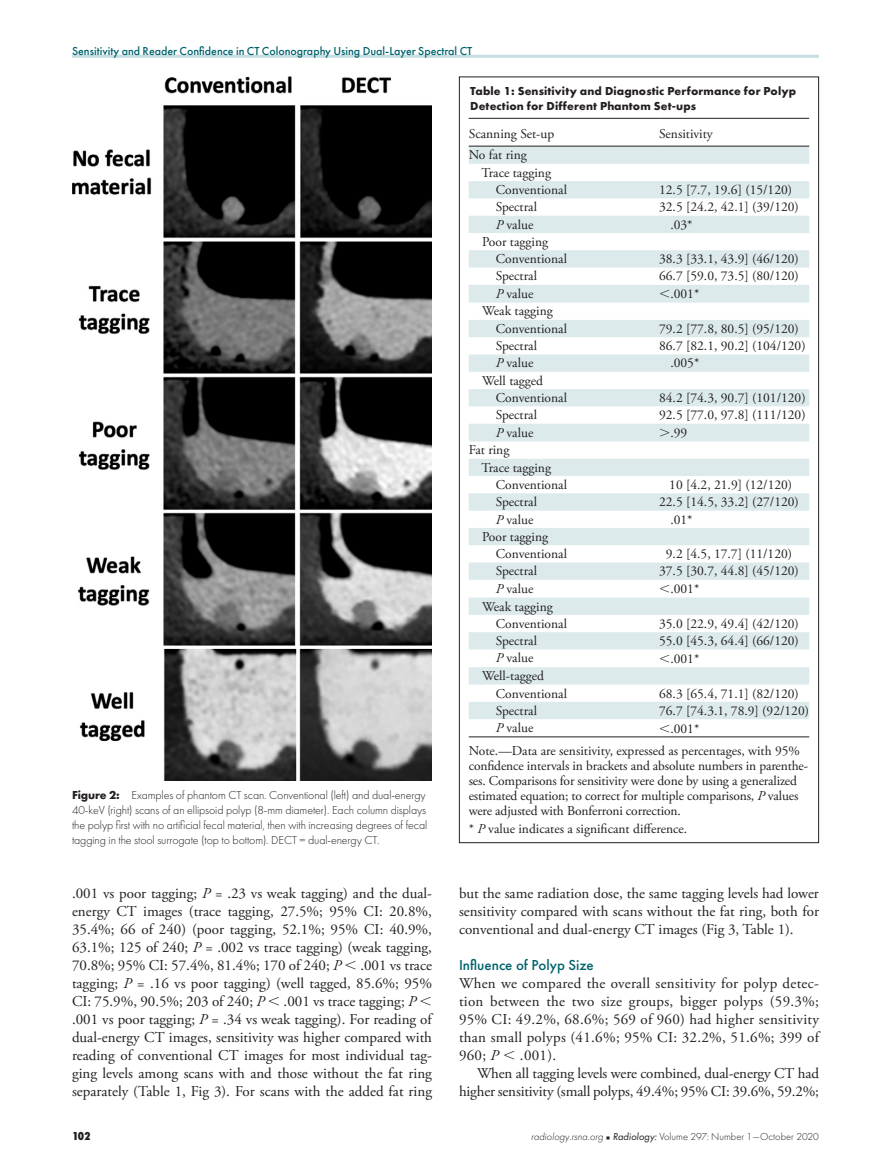
<style>
.page{position:relative;width:891px;height:1175px;background:#fff}
.page>*{position:absolute;margin:0;border:0;box-sizing:border-box;transform-origin:0 0}
.t1{font:15px/18px "Adobe Garamond Pro";color:#231f20;text-align:justify}
.t2{font:500 15px "Futura PT";color:#00636d}
.t3{font:13.5px/17.2px "Adobe Garamond Pro";color:#231f20}
.t4{font:300 12px/15px "Futura PT";letter-spacing:-.01em;color:#231f20}
.t5{font:700 12px/15px "Futura PT";letter-spacing:.01em;color:#231f20}
.t6{font:500 12px "Futura PT";color:#00636d}
.t7{font:800 12px "Futura PT Cond";color:#231f20}
.t8{font:300 10.5px "Futura PT";color:#231f20}
.s1{font-style:italic}
.s2{font-family:"Universal Greekwith Math Pi"}
.s3{font-weight:700}
.s4{font-family:"Universal Newswith Comm Pi";font-weight:400;font-size:6px}
.s5{font-weight:400;font-style:italic}
</style>
<div class="page">
<hr style="left:72px;top:55px;width:747px;height:3px;background:#c6dee1">
<svg style="left:469px;top:147px;width:340px;height:572px;fill:#e3eeef"></svg>
<hr style="left:469px;top:146px;width:190px;height:1px;background:#231f20">
<hr style="left:659px;top:146px;width:150px;height:1px;background:#231f20">
<hr style="left:469px;top:736px;width:190px;height:1px;background:#231f20">
<hr style="left:659px;top:736px;width:150px;height:1px;background:#231f20">
<hr style="left:469px;top:118px;width:190px;height:1px;background:#231f20">
<hr style="left:659px;top:118px;width:150px;height:1px;background:#231f20">
<img style="left:72px;top:77px;width:360px;height:703px">
<p class="t6" style="left:72px;top:44px;width:402px">Sensitivity and Reader Confidence in CT Colonography Using Dual-Layer Spectral CT</p>
<p class="t5" style="left:470px;top:84px;width:327px">Table 1: Sensitivity and Diagnostic Performance for Polyp<br>Detection for Different Phantom Set-ups</p>
<p class="t3" style="left:469px;top:125px;width:87px">Scanning Set-up</p>
<p class="t3" style="left:659px;top:125px;width:55px">Sensitivity</p>
<p class="t3" style="left:469px;top:147px;width:60px">No fat ring</p>
<p class="t3" style="left:482px;top:164px;width:71px">Trace tagging</p>
<p class="t3" style="left:496px;top:181px;width:73px">Conventional</p>
<p class="t3" style="left:659px;top:181px;width:135px">12.5 [7.7, 19.6] (15/120)</p>
<p class="t3" style="left:496px;top:199px;width:43px">Spectral</p>
<p class="t3" style="left:659px;top:199px;width:141px">32.5 [24.2, 42.1] (39/120)</p>
<p class="t3" style="left:496px;top:216px;width:39px"><span class="s1">P</span> value</p>
<p class="t3" style="left:670px;top:216px;width:24px">.03*</p>
<p class="t3" style="left:496px;top:233px;width:73px;text-indent:-14px">Poor tagging<br>Conventional</p>
<p class="t3" style="left:659px;top:251px;width:141px">38.3 [33.1, 43.9] (46/120)</p>
<p class="t3" style="left:496px;top:268px;width:43px">Spectral</p>
<p class="t3" style="left:659px;top:268px;width:141px">66.7 [59.0, 73.5] (80/120)</p>
<p class="t3" style="left:496px;top:285px;width:39px"><span class="s1">P</span> value</p>
<p class="t3" style="left:659px;top:286px;width:42px"><span class="s2">,</span>.001*</p>
<p class="t3" style="left:496px;top:303px;width:73px;text-indent:-14px">Weak tagging<br>Conventional</p>
<p class="t3" style="left:659px;top:320px;width:141px">79.2 [77.8, 80.5] (95/120)</p>
<p class="t3" style="left:496px;top:338px;width:43px">Spectral</p>
<p class="t3" style="left:659px;top:338px;width:148px">86.7 [82.1, 90.2] (104/120)</p>
<p class="t3" style="left:496px;top:355px;width:39px"><span class="s1">P</span> value</p>
<p class="t3" style="left:670px;top:355px;width:30px">.005*</p>
<p class="t3" style="left:496px;top:372px;width:73px;text-indent:-14px">Well tagged<br>Conventional</p>
<p class="t3" style="left:659px;top:389px;width:148px">84.2 [74.3, 90.7] (101/120)</p>
<p class="t3" style="left:496px;top:407px;width:43px">Spectral</p>
<p class="t3" style="left:659px;top:407px;width:148px">92.5 [77.0, 97.8] (111/120)</p>
<p class="t3" style="left:496px;top:424px;width:39px"><span class="s1">P</span> value</p>
<p class="t3" style="left:659px;top:424px;width:30px"><span class="s2">.</span>.99</p>
<p class="t3" style="left:469px;top:442px;width:42px">Fat ring</p>
<p class="t3" style="left:482px;top:459px;width:71px">Trace tagging</p>
<p class="t3" style="left:496px;top:476px;width:73px">Conventional</p>
<p class="t3" style="left:669px;top:476px;width:124px">10 [4.2, 21.9] (12/120)</p>
<p class="t3" style="left:496px;top:494px;width:43px">Spectral</p>
<p class="t3" style="left:659px;top:494px;width:141px">22.5 [14.5, 33.2] (27/120)</p>
<p class="t3" style="left:496px;top:511px;width:39px"><span class="s1">P</span> value</p>
<p class="t3" style="left:670px;top:511px;width:24px">.01*</p>
<p class="t3" style="left:496px;top:528px;width:73px;text-indent:-14px">Poor tagging<br>Conventional</p>
<p class="t3" style="left:666px;top:545px;width:128px">9.2 [4.5, 17.7] (11/120)</p>
<p class="t3" style="left:496px;top:563px;width:43px">Spectral</p>
<p class="t3" style="left:659px;top:563px;width:141px">37.5 [30.7, 44.8] (45/120)</p>
<p class="t3" style="left:496px;top:580px;width:39px"><span class="s1">P</span> value</p>
<p class="t3" style="left:659px;top:581px;width:42px"><span class="s2">,</span>.001*</p>
<p class="t3" style="left:496px;top:598px;width:73px;text-indent:-14px">Weak tagging<br>Conventional</p>
<p class="t3" style="left:659px;top:615px;width:141px">35.0 [22.9, 49.4] (42/120)</p>
<p class="t4" style="left:72px;top:787px;width:357px"><span class="s3">Figure 2:</span> Examples of phantom CT scan. Conventional (left) and dual-energy 40-keV (right) scans of an ellipsoid polyp (8-mm diameter). Each column displays the polyp first with no artificial fecal material, then with increasing degrees of fecal tagging in the stool surrogate (top to bottom). DECT = dual-energy CT.</p>
<p class="t1" style="left:72px;top:885px;width:362px">.001 vs poor tagging; <span class="s1">P</span> = .23 vs weak tagging) and the dual&shy;energy CT images (trace tagging, 27.5%; 95% CI: 20.8%, 35.4%; 66 of 240) (poor tagging, 52.1%; 95% CI: 40.9%, 63.1%; 125 of 240; <span class="s1">P</span> = .002 vs trace tagging) (weak tagging, 70.8%; 95% CI: 57.4%, 81.4%; 170 of 240; <span class="s1">P</span> <span class="s2">,</span> .001 vs trace tagging; <span class="s1">P</span> = .16 vs poor tagging) (well tagged, 85.6%; 95% CI: 75.9%, 90.5%; 203 of 240; <span class="s1">P</span> <span class="s2">,</span> .001 vs trace tagging; <span class="s1">P</span> <span class="s2">, </span>.001 vs poor tagging; <span class="s1">P</span> = .34 vs weak tagging). For reading of dual-energy CT images, sensitivity was higher compared with reading of conventional CT images for most individual tag&shy;ging levels among scans with and those without the fat ring separately (Table 1, Fig 3). For scans with the added fat ring</p>
<p class="t3" style="left:496px;top:632px;width:43px">Spectral</p>
<p class="t3" style="left:659px;top:632px;width:141px">55.0 [45.3, 64.4] (66/120)</p>
<p class="t3" style="left:496px;top:650px;width:39px"><span class="s1">P</span> value</p>
<p class="t3" style="left:659px;top:650px;width:42px"><span class="s2">,</span>.001*</p>
<p class="t3" style="left:496px;top:667px;width:73px;text-indent:-14px">Well-tagged<br>Conventional</p>
<p class="t3" style="left:659px;top:685px;width:141px">68.3 [65.4, 71.1] (82/120)</p>
<p class="t3" style="left:496px;top:702px;width:43px">Spectral</p>
<p class="t3" style="left:659px;top:702px;width:151px">76.7 [74.3.1, 78.9] (92/120)</p>
<p class="t3" style="left:496px;top:719px;width:39px"><span class="s1">P</span> value</p>
<p class="t3" style="left:469px;top:717px;width:333px;line-height:22.8px;text-indent:190px"><span class="s2">,</span>.001*<br>Note.—Data are sensitivity, expressed as percentages, with 95%</p>
<p class="t3" style="left:469px;top:759px;width:341px;line-height:15px">confidence intervals in brackets and absolute numbers in parenthe&shy;ses. Comparisons for sensitivity were done by using a generalized estimated equation; to correct for multiple comparisons, <span class="s1">P</span> values were adjusted with Bonferroni correction.</p>
<p class="t3" style="left:469px;top:821px;width:220px">* <span class="s1">P</span> value indicates a significant difference.</p>
<p class="t1" style="left:459px;top:885px;width:361px">but the same radiation dose, the same tagging levels had lower sensitivity compared with scans without the fat ring, both for conventional and dual-energy CT images (Fig 3, Table 1).</p>
<p class="t2" style="left:459px;top:956px;width:136px">Influence of Polyp Size</p>
<p class="t1" style="left:459px;top:975px;width:362px">When we compared the overall sensitivity for polyp detec&shy;tion between the two size groups, bigger polyps (59.3%; 95% CI: 49.2%, 68.6%; 569 of 960) had higher sensitivity than small polyps (41.6%; 95% CI: 32.2%, 51.6%; 399 of 960; <span class="s1">P</span> <span class="s2">,</span> .001).</p>
<p class="t1" style="left:459px;top:1065px;width:362px;text-align:right">When all tagging levels were combined, dual-energy CT had higher sensitivity (small polyps, 49.4%; 95% CI: 39.6%, 59.2%;</p>
<p class="t7" style="left:72px;top:1129px;width:20px">102</p>
<p class="t8" style="left:531px;top:1131px;width:289px"><span class="s1">radiology.rsna.org</span> <span class="s4">n</span> <span class="s5">Radiology:</span> Volume 297: Number 1—October 2020</p>
</div>
